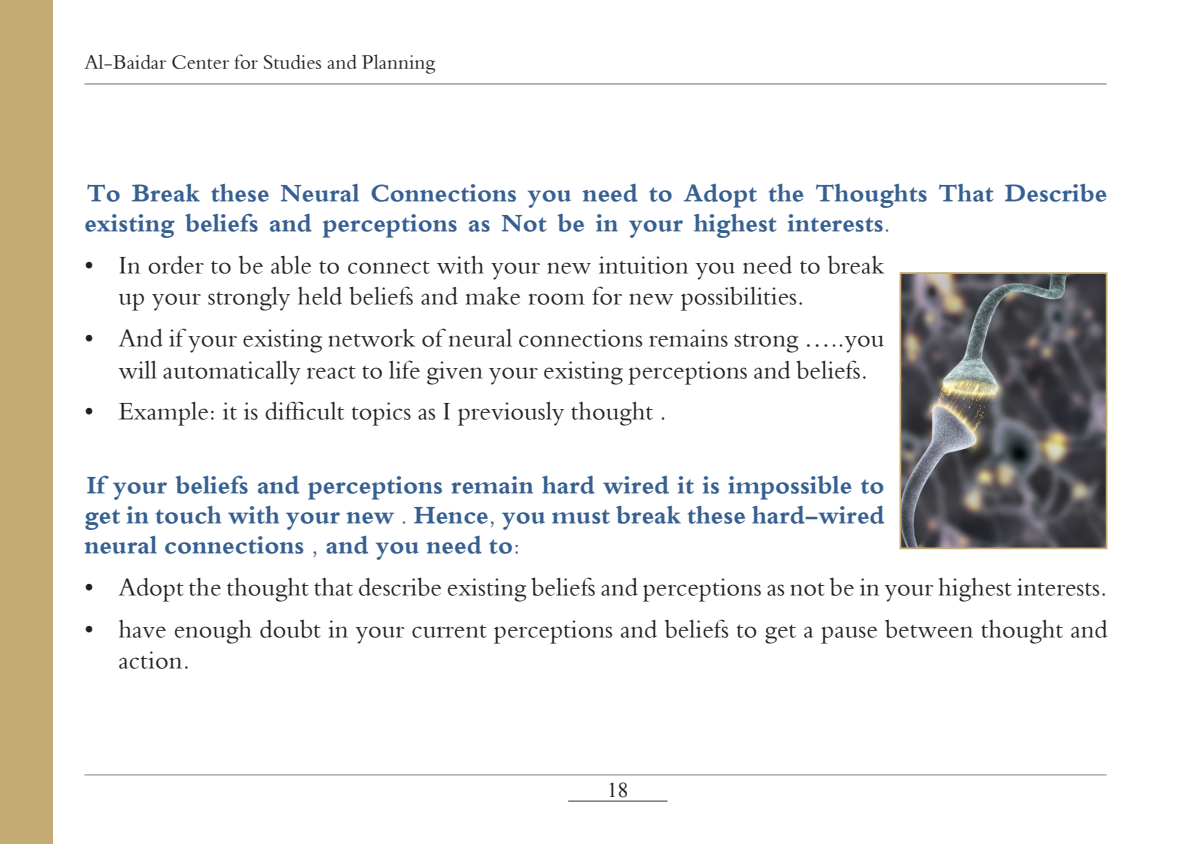
<style>
.page{position:relative;width:1191px;height:844px;background:#fff}
.page>*{position:absolute;margin:0;border:0;box-sizing:border-box;transform-origin:0 0}
.t1{font:26.25px/31.5px "Traditional Arabic";color:#231f20}
.heading_1{font:700 26.25px/30.1px "Traditional Arabic";color:#365f91}
.t2{font:21px "Traditional Arabic";color:#231f20}
.t3{font:21px "Times New Roman";color:#231f20}
</style>
<div class="page">
<hr style="left:84px;top:83px;width:1022px;height:1px;background:#6c6d70">
<hr style="left:84px;top:774px;width:1022px;height:1px;background:#808285">
<hr style="left:568px;top:800px;width:99px;height:1px;background:#808285">
<hr style="left:568px;top:801px;width:99px;height:1px;background:#808285">
<div style="left:0;top:0;width:52px;height:843px;background:#c4aa73"></div>
<img style="left:902px;top:275px;width:202px;height:271px">
<div style="left:899px;top:272px;width:208px;height:277px;border:2px solid #c4aa73"></div>
<p class="t2" style="left:84px;top:50px;width:352px">Al-Baidar Center for Studies and Planning</p>
<p class="heading_1" style="left:84px;top:179px;width:1024px">To Break these Neural Connections you need to Adopt the Thoughts That Describe existing beliefs and perceptions as Not be in your highest interests.</p>
<p class="t1" style="left:118px;top:252px;width:767px;text-indent:-34px">• In order to be able to connect with your new intuition you need to break up your strongly held beliefs and make room for new possibilities.</p>
<p class="t1" style="left:118px;top:326px;width:767px;text-indent:-34px">• And if your existing network of neural connections remains strong …..you will automatically react to life given your existing perceptions and beliefs.</p>
<p class="t1" style="left:84px;top:399px;width:584px">• Example: it is difficult topics as I previously thought .</p>
<p class="heading_1" style="left:84px;top:470px;width:801px;text-align:justify">If your beliefs and perceptions remain hard wired it is impossible to get in touch with your new . Hence, you must break these hard-wired neural connections , and you need to:</p>
<p class="t1" style="left:84px;top:574px;width:1024px">• Adopt the thought that describe existing beliefs and perceptions as not be in your highest interests.</p>
<p class="t1" style="left:118px;top:616px;width:990px;text-indent:-34px">• have enough doubt in your current perceptions and beliefs to get a pause between thought and action.</p>
<p class="t3" style="left:607px;top:775px;width:22px">18</p>
</div>
